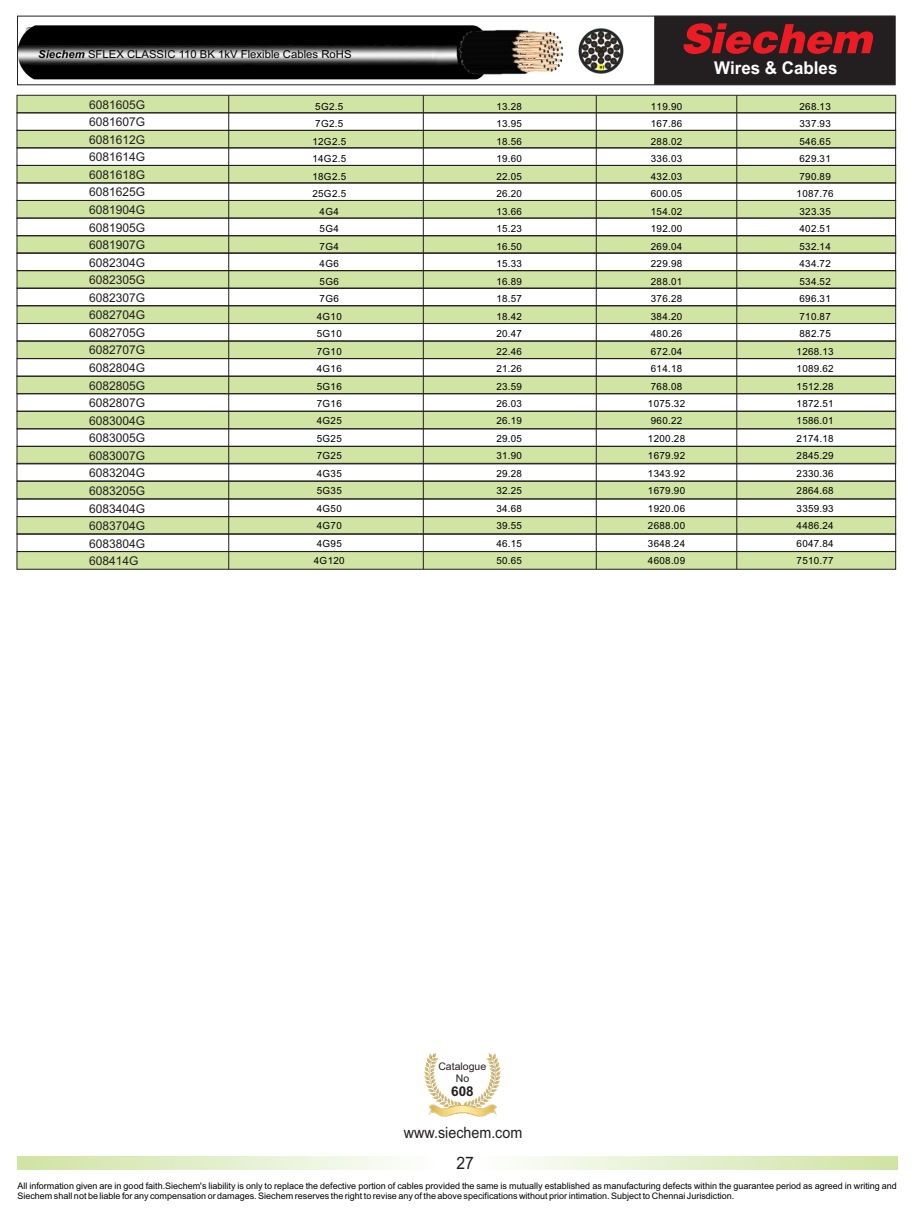
<style>
.page{position:relative;width:915px;height:1212px;background:#fff}
.page>*{position:absolute;margin:0;border:0;box-sizing:border-box;transform-origin:0 0}
.t1{font:700 17.55px "Arial";color:#fff;scale:.96 1}
.t2{font:17.1px "Arial";color:#231f20;scale:.92 1}
.t3{font:15.6px "Arial";color:#231f20;scale:.92 1}
.t4{font:700 13.5px "Arial";color:#231f20}
.t5{font:12.15px/17.5px "Arial";color:#231f20;text-align:justify}
.t6{font:10.95px "Arial";color:#000001}
.t7{font:10.5px/11.7px "Arial";color:#231f20;text-align:center}
.t8{font:9.9px "Arial";letter-spacing:.03em;color:#000}
.t9{font:9px/9.9px "Arial";color:#000}
.s1{font-weight:700;font-style:italic}
</style>
<div class="page">
<img style="left:19px;top:25px;width:545px;height:55px">
<div style="left:16px;top:95px;width:880px;height:19px;background:#d0e4a3"></div>
<div style="left:16px;top:130px;width:880px;height:19px;background:#d0e4a3"></div>
<div style="left:16px;top:165px;width:880px;height:19px;background:#d0e4a3"></div>
<div style="left:16px;top:200px;width:880px;height:19px;background:#d0e4a3"></div>
<div style="left:16px;top:235px;width:880px;height:19px;background:#d0e4a3"></div>
<svg style="left:16px;top:270px;width:880px;height:19px;background:#c7da9c"></svg>
<svg style="left:16px;top:305px;width:880px;height:19px;background:#cadd9e"></svg>
<div style="left:16px;top:340px;width:880px;height:19px;background:#d0e4a3"></div>
<div style="left:16px;top:375px;width:880px;height:19px;background:#d0e4a3"></div>
<div style="left:16px;top:410px;width:880px;height:20px;background:#d0e4a3"></div>
<div style="left:16px;top:445px;width:880px;height:20px;background:#d0e4a3"></div>
<svg style="left:16px;top:480px;width:880px;height:20px;background:#bfd096"></svg>
<div style="left:16px;top:516px;width:880px;height:19px;background:#d0e4a3"></div>
<svg style="left:16px;top:551px;width:880px;height:19px;background:#c4d79b"></svg>
<div style="left:17px;top:112px;width:878px;height:19px;border:1px solid #231f20"></div>
<div style="left:17px;top:147px;width:878px;height:19px;border:1px solid #231f20"></div>
<div style="left:17px;top:182px;width:878px;height:19px;border:1px solid #231f20"></div>
<div style="left:17px;top:218px;width:878px;height:18px;border:1px solid #231f20"></div>
<div style="left:17px;top:252px;width:878px;height:19px;border:1px solid #231f20"></div>
<div style="left:17px;top:288px;width:878px;height:18px;border:1px solid #231f20"></div>
<div style="left:17px;top:323px;width:878px;height:19px;border:1px solid #231f20"></div>
<div style="left:17px;top:358px;width:878px;height:19px;border:1px solid #231f20"></div>
<div style="left:17px;top:393px;width:878px;height:19px;border:1px solid #231f20"></div>
<div style="left:17px;top:428px;width:878px;height:19px;border:1px solid #231f20"></div>
<div style="left:17px;top:463px;width:878px;height:18px;border:1px solid #231f20"></div>
<div style="left:17px;top:499px;width:878px;height:18px;border:1px solid #231f20"></div>
<div style="left:17px;top:533px;width:878px;height:19px;border:1px solid #231f20"></div>
<hr style="left:228px;top:95px;width:1px;height:474px;background:#231f20">
<hr style="left:423px;top:95px;width:1px;height:474px;background:#231f20">
<hr style="left:595px;top:95px;width:1px;height:474px;background:#231f20">
<hr style="left:736px;top:95px;width:1px;height:474px;background:#231f20">
<svg style="left:520px;top:1156px;width:377px;height:13px;background:#e3eeca"></svg>
<svg style="left:17px;top:1156px;width:380px;height:13px;background:#e3eeca"></svg>
<img style="left:424px;top:1053px;width:77px;height:64px">
<svg style="left:653px;top:16px;width:242px;height:69px;background:#482022"></svg>
<img style="left:578px;top:28px;width:46px;height:46px">
<p class="t6" style="left:38px;top:50px;width:315px"><span class="s1">Siechem</span> SFLEX CLASSIC 110 BK 1kV Flexible Cables RoHS</p>
<h1 class="t1" style="left:714px;top:62px;width:130px">Wires &amp; Cables</h1>
<p class="t5" style="left:89px;top:97px;width:58px">6081605G 6081607G 6081612G 6081614G 6081618G 6081625G 6081904G 6081905G 6081907G 6082304G 6082305G 6082307G 6082704G 6082705G 6082707G 6082804G 6082805G 6082807G 6083004G 6083005G 6083007G 6083204G 6083205G 6083404G 6083704G 6083804G 608414G</p>
<p class="t8" style="left:315px;top:103px;width:29px">5G2.5</p>
<p class="t8" style="left:496px;top:103px;width:27px">13.28</p>
<p class="t8" style="left:650px;top:103px;width:33px">119.90</p>
<p class="t8" style="left:799px;top:103px;width:33px">268.13</p>
<p class="t8" style="left:315px;top:120px;width:29px">7G2.5</p>
<p class="t8" style="left:496px;top:120px;width:27px">13.95</p>
<p class="t8" style="left:650px;top:120px;width:33px">167.86</p>
<p class="t8" style="left:799px;top:120px;width:33px">337.93</p>
<p class="t8" style="left:312px;top:138px;width:35px">12G2.5</p>
<p class="t8" style="left:496px;top:138px;width:27px">18.56</p>
<p class="t8" style="left:650px;top:138px;width:33px">288.02</p>
<p class="t8" style="left:799px;top:138px;width:33px">546.65</p>
<p class="t8" style="left:312px;top:155px;width:35px">14G2.5</p>
<p class="t8" style="left:496px;top:155px;width:27px">19.60</p>
<p class="t8" style="left:650px;top:155px;width:33px">336.03</p>
<p class="t8" style="left:799px;top:155px;width:33px">629.31</p>
<p class="t8" style="left:312px;top:172px;width:35px">18G2.5</p>
<p class="t8" style="left:496px;top:172px;width:27px">22.05</p>
<p class="t8" style="left:650px;top:172px;width:33px">432.03</p>
<p class="t8" style="left:799px;top:172px;width:33px">790.89</p>
<p class="t8" style="left:312px;top:190px;width:35px">25G2.5</p>
<p class="t8" style="left:496px;top:190px;width:27px">26.20</p>
<p class="t8" style="left:650px;top:190px;width:33px">600.05</p>
<p class="t8" style="left:796px;top:190px;width:39px">1087.76</p>
<p class="t8" style="left:319px;top:207px;width:21px">4G4</p>
<p class="t8" style="left:496px;top:207px;width:27px">13.66</p>
<p class="t8" style="left:650px;top:207px;width:33px">154.02</p>
<p class="t8" style="left:799px;top:207px;width:33px">323.35</p>
<p class="t8" style="left:319px;top:225px;width:21px">5G4</p>
<p class="t8" style="left:496px;top:225px;width:27px">15.23</p>
<p class="t8" style="left:650px;top:225px;width:33px">192.00</p>
<p class="t8" style="left:799px;top:225px;width:33px">402.51</p>
<p class="t8" style="left:319px;top:242px;width:21px">7G4</p>
<p class="t8" style="left:496px;top:242px;width:27px">16.50</p>
<p class="t8" style="left:650px;top:242px;width:33px">269.04</p>
<p class="t8" style="left:799px;top:242px;width:33px">532.14</p>
<p class="t8" style="left:319px;top:260px;width:21px">4G6</p>
<p class="t8" style="left:496px;top:260px;width:27px">15.33</p>
<p class="t8" style="left:650px;top:260px;width:33px">229.98</p>
<p class="t8" style="left:799px;top:260px;width:33px">434.72</p>
<p class="t8" style="left:319px;top:277px;width:21px">5G6</p>
<p class="t8" style="left:496px;top:277px;width:27px">16.89</p>
<p class="t8" style="left:650px;top:277px;width:33px">288.01</p>
<p class="t8" style="left:799px;top:277px;width:33px">534.52</p>
<p class="t8" style="left:319px;top:295px;width:21px">7G6</p>
<p class="t8" style="left:496px;top:295px;width:27px">18.57</p>
<p class="t8" style="left:650px;top:295px;width:33px">376.28</p>
<p class="t8" style="left:799px;top:295px;width:33px">696.31</p>
<p class="t8" style="left:316px;top:312px;width:27px">4G10</p>
<p class="t8" style="left:496px;top:312px;width:27px">18.42</p>
<p class="t8" style="left:650px;top:312px;width:33px">384.20</p>
<p class="t8" style="left:799px;top:312px;width:33px">710.87</p>
<p class="t8" style="left:316px;top:330px;width:27px">5G10</p>
<p class="t8" style="left:496px;top:330px;width:27px">20.47</p>
<p class="t8" style="left:650px;top:330px;width:33px">480.26</p>
<p class="t8" style="left:799px;top:330px;width:33px">882.75</p>
<p class="t8" style="left:316px;top:347px;width:27px">7G10</p>
<p class="t8" style="left:496px;top:347px;width:27px">22.46</p>
<p class="t8" style="left:650px;top:347px;width:33px">672.04</p>
<p class="t8" style="left:796px;top:347px;width:39px">1268.13</p>
<p class="t8" style="left:316px;top:365px;width:27px">4G16</p>
<p class="t8" style="left:496px;top:365px;width:27px">21.26</p>
<p class="t8" style="left:650px;top:365px;width:33px">614.18</p>
<p class="t8" style="left:796px;top:365px;width:39px">1089.62</p>
<p class="t8" style="left:316px;top:382px;width:27px">5G16</p>
<p class="t8" style="left:496px;top:382px;width:27px">23.59</p>
<p class="t8" style="left:650px;top:382px;width:33px">768.08</p>
<p class="t8" style="left:796px;top:382px;width:39px">1512.28</p>
<p class="t8" style="left:316px;top:400px;width:27px">7G16</p>
<p class="t8" style="left:496px;top:400px;width:27px">26.03</p>
<p class="t8" style="left:647px;top:400px;width:39px">1075.32</p>
<p class="t8" style="left:796px;top:400px;width:39px">1872.51</p>
<p class="t8" style="left:316px;top:417px;width:27px">4G25</p>
<p class="t8" style="left:496px;top:417px;width:27px">26.19</p>
<p class="t8" style="left:650px;top:417px;width:33px">960.22</p>
<p class="t8" style="left:796px;top:417px;width:39px">1586.01</p>
<p class="t8" style="left:316px;top:435px;width:27px">5G25</p>
<p class="t8" style="left:496px;top:435px;width:27px">29.05</p>
<p class="t8" style="left:647px;top:435px;width:39px">1200.28</p>
<p class="t8" style="left:796px;top:435px;width:39px">2174.18</p>
<p class="t8" style="left:316px;top:452px;width:27px">7G25</p>
<p class="t8" style="left:496px;top:452px;width:27px">31.90</p>
<p class="t8" style="left:647px;top:452px;width:39px">1679.92</p>
<p class="t8" style="left:796px;top:452px;width:39px">2845.29</p>
<p class="t8" style="left:316px;top:470px;width:27px">4G35</p>
<p class="t8" style="left:496px;top:470px;width:27px">29.28</p>
<p class="t8" style="left:647px;top:470px;width:39px">1343.92</p>
<p class="t8" style="left:796px;top:470px;width:39px">2330.36</p>
<p class="t8" style="left:316px;top:487px;width:27px">5G35</p>
<p class="t8" style="left:496px;top:487px;width:27px">32.25</p>
<p class="t8" style="left:647px;top:487px;width:39px">1679.90</p>
<p class="t8" style="left:796px;top:487px;width:39px">2864.68</p>
<p class="t8" style="left:316px;top:505px;width:27px">4G50</p>
<p class="t8" style="left:496px;top:505px;width:27px">34.68</p>
<p class="t8" style="left:647px;top:505px;width:39px">1920.06</p>
<p class="t8" style="left:796px;top:505px;width:39px">3359.93</p>
<p class="t8" style="left:316px;top:522px;width:27px">4G70</p>
<p class="t8" style="left:496px;top:522px;width:27px">39.55</p>
<p class="t8" style="left:647px;top:522px;width:39px">2688.00</p>
<p class="t8" style="left:796px;top:522px;width:39px">4486.24</p>
<p class="t8" style="left:316px;top:540px;width:27px">4G95</p>
<p class="t8" style="left:496px;top:540px;width:27px">46.15</p>
<p class="t8" style="left:647px;top:540px;width:39px">3648.24</p>
<p class="t8" style="left:796px;top:540px;width:39px">6047.84</p>
<p class="t8" style="left:314px;top:557px;width:32px">4G120</p>
<p class="t8" style="left:496px;top:557px;width:27px">50.65</p>
<p class="t8" style="left:647px;top:557px;width:39px">4608.09</p>
<p class="t8" style="left:796px;top:557px;width:39px">7510.77</p>
<p class="t7" style="left:438px;top:1061px;width:49px">Catalogue<br>No</p>
<h3 class="t4" style="left:451px;top:1086px;width:24px">608</h3>
<h3 class="t3" style="left:404px;top:1127px;width:130px">www.siechem.com</h3>
<h2 class="t2" style="left:456px;top:1157px;width:21px">27</h2>
<p class="t9" style="left:17px;top:1182px;width:880px">All information given are in good faith.Siechem's liability is only to replace the defective portion of cables provided the same is mutually established as manufacturing defects within the guarantee period as agreed in writing and<br>Siechem shall not be liable for any compensation or damages. Siechem reserves the right to revise any of the above specifications without prior intimation. Subject to Chennai Jurisdiction.</p>
</div>
